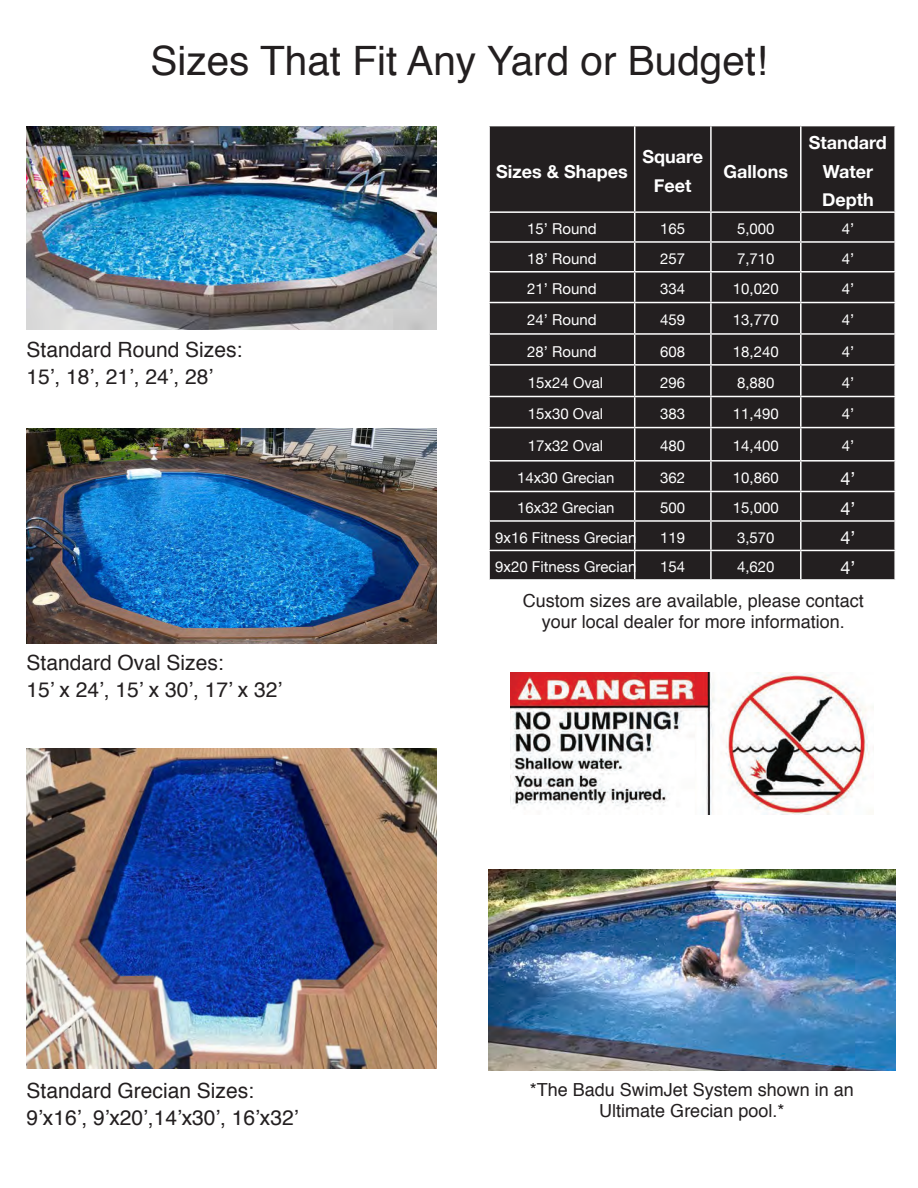
<style>
.page{position:relative;width:918px;height:1188px;background:#fff}
.page>*{position:absolute;margin:0;border:0;box-sizing:border-box;transform-origin:0 0}
.t1{font:40.5px "Helvetica";color:#231f20}
.t2{font:21px "Helvetica";color:#231f20}
.t3{font:18px/21px "Helvetica";color:#231f20;text-align:center}
.t4{font:700 18px/28.5px "Helvetica Neue";color:#fff;text-align:center}
.t5{font:18px "Helvetica Neue";color:#fff}
.t6{font:15px "Helvetica Neue";color:#fff}
.s1{font-family:"Arial"}
</style>
<div class="page">
<div style="left:490px;top:126px;width:404px;height:453px;background:#231f20"></div>
<hr style="left:634px;top:126px;width:1px;height:85px;background:#fff">
<hr style="left:710px;top:126px;width:2px;height:85px;background:#fff">
<hr style="left:800px;top:126px;width:2px;height:85px;background:#fff">
<hr style="left:488px;top:211px;width:147px;height:2px;background:#fff">
<hr style="left:635px;top:211px;width:76px;height:2px;background:#fff">
<hr style="left:711px;top:211px;width:90px;height:2px;background:#fff">
<hr style="left:710px;top:213px;width:2px;height:28px;background:#fff">
<hr style="left:801px;top:211px;width:95px;height:2px;background:#fff">
<hr style="left:800px;top:213px;width:2px;height:28px;background:#fff">
<hr style="left:488px;top:241px;width:147px;height:2px;background:#fff">
<hr style="left:635px;top:241px;width:76px;height:2px;background:#fff">
<hr style="left:711px;top:241px;width:90px;height:2px;background:#fff">
<hr style="left:710px;top:243px;width:2px;height:28px;background:#fff">
<hr style="left:801px;top:241px;width:95px;height:2px;background:#fff">
<hr style="left:800px;top:243px;width:2px;height:28px;background:#fff">
<hr style="left:488px;top:271px;width:147px;height:2px;background:#fff">
<hr style="left:635px;top:271px;width:76px;height:2px;background:#fff">
<svg style="left:634px;top:213px;width:1px;height:89px"></svg>
<hr style="left:711px;top:271px;width:90px;height:2px;background:#fff">
<hr style="left:710px;top:273px;width:2px;height:29px;background:#fff">
<hr style="left:801px;top:271px;width:95px;height:2px;background:#fff">
<hr style="left:800px;top:273px;width:2px;height:29px;background:#fff">
<hr style="left:488px;top:302px;width:147px;height:1px;background:#fff">
<hr style="left:635px;top:302px;width:76px;height:1px;background:#fff">
<hr style="left:634px;top:303px;width:1px;height:30px;background:#fff">
<hr style="left:711px;top:302px;width:90px;height:1px;background:#fff">
<hr style="left:710px;top:303px;width:2px;height:30px;background:#fff">
<hr style="left:801px;top:302px;width:95px;height:1px;background:#fff">
<hr style="left:800px;top:303px;width:2px;height:30px;background:#fff">
<hr style="left:488px;top:333px;width:147px;height:2px;background:#fff">
<hr style="left:635px;top:333px;width:76px;height:2px;background:#fff">
<svg style="left:634px;top:335px;width:1px;height:29px"></svg>
<hr style="left:711px;top:333px;width:90px;height:2px;background:#fff">
<hr style="left:710px;top:335px;width:2px;height:29px;background:#fff">
<hr style="left:801px;top:333px;width:95px;height:2px;background:#fff">
<hr style="left:800px;top:335px;width:2px;height:29px;background:#fff">
<hr style="left:488px;top:364px;width:147px;height:2px;background:#fff">
<hr style="left:635px;top:364px;width:76px;height:2px;background:#fff">
<hr style="left:634px;top:366px;width:1px;height:30px;background:#fff">
<hr style="left:711px;top:364px;width:90px;height:2px;background:#fff">
<hr style="left:710px;top:366px;width:2px;height:30px;background:#fff">
<hr style="left:801px;top:364px;width:95px;height:2px;background:#fff">
<hr style="left:800px;top:366px;width:2px;height:30px;background:#fff">
<hr style="left:488px;top:396px;width:147px;height:1px;background:#fff">
<hr style="left:635px;top:396px;width:76px;height:1px;background:#fff">
<hr style="left:634px;top:397px;width:1px;height:30px;background:#fff">
<hr style="left:711px;top:396px;width:90px;height:1px;background:#fff">
<hr style="left:710px;top:397px;width:2px;height:30px;background:#fff">
<hr style="left:801px;top:396px;width:95px;height:1px;background:#fff">
<hr style="left:800px;top:397px;width:2px;height:30px;background:#fff">
<hr style="left:488px;top:427px;width:147px;height:1px;background:#fff">
<hr style="left:635px;top:427px;width:76px;height:1px;background:#fff">
<hr style="left:634px;top:428px;width:1px;height:32px;background:#fff">
<hr style="left:711px;top:427px;width:90px;height:1px;background:#fff">
<hr style="left:710px;top:428px;width:2px;height:32px;background:#fff">
<hr style="left:801px;top:427px;width:95px;height:1px;background:#fff">
<hr style="left:800px;top:428px;width:2px;height:32px;background:#fff">
<hr style="left:488px;top:460px;width:147px;height:2px;background:#fff">
<hr style="left:635px;top:460px;width:76px;height:2px;background:#fff">
<hr style="left:711px;top:460px;width:90px;height:2px;background:#fff">
<hr style="left:710px;top:462px;width:2px;height:29px;background:#fff">
<hr style="left:801px;top:460px;width:95px;height:2px;background:#fff">
<hr style="left:800px;top:462px;width:2px;height:29px;background:#fff">
<hr style="left:488px;top:491px;width:147px;height:1px;background:#fff">
<hr style="left:635px;top:491px;width:76px;height:1px;background:#fff">
<hr style="left:711px;top:491px;width:90px;height:1px;background:#fff">
<hr style="left:710px;top:492px;width:2px;height:28px;background:#fff">
<hr style="left:801px;top:491px;width:95px;height:1px;background:#fff">
<hr style="left:800px;top:492px;width:2px;height:28px;background:#fff">
<hr style="left:488px;top:520px;width:147px;height:2px;background:#fff">
<hr style="left:635px;top:520px;width:76px;height:2px;background:#fff">
<hr style="left:711px;top:520px;width:90px;height:2px;background:#fff">
<hr style="left:710px;top:522px;width:2px;height:28px;background:#fff">
<hr style="left:801px;top:520px;width:95px;height:2px;background:#fff">
<hr style="left:800px;top:522px;width:2px;height:28px;background:#fff">
<hr style="left:488px;top:550px;width:147px;height:1px;background:#fff">
<hr style="left:635px;top:550px;width:76px;height:1px;background:#fff">
<svg style="left:634px;top:462px;width:1px;height:117px"></svg>
<hr style="left:711px;top:550px;width:90px;height:1px;background:#fff">
<hr style="left:710px;top:551px;width:2px;height:28px;background:#fff">
<hr style="left:801px;top:550px;width:95px;height:1px;background:#fff">
<hr style="left:800px;top:551px;width:2px;height:28px;background:#fff">
<img style="left:510px;top:672px;width:359px;height:143px">
<img style="left:27px;top:126px;width:409px;height:203px">
<img style="left:27px;top:428px;width:409px;height:216px">
<img style="left:488px;top:870px;width:407px;height:201px">
<img style="left:27px;top:749px;width:409px;height:320px">
<p class="t1" style="left:151px;top:30px;width:618px">Sizes That Fit Any Yard or Budget!</p>
<p class="t4" style="left:496px;top:157px;width:133px">Sizes &amp; Shapes</p>
<p class="t4" style="left:642px;top:143px;width:62px">Square<br>Feet</p>
<p class="t4" style="left:724px;top:157px;width:66px">Gallons</p>
<p class="t4" style="left:809px;top:129px;width:80px">Standard<br>Water<br>Depth</p>
<p class="t2" style="left:27px;top:333px;width:217px">Standard Round Sizes:</p>
<p class="t2" style="left:27px;top:360px;width:188px">15’, 18’, 21’, 24’, 28’</p>
<p class="t2" style="left:27px;top:647px;width:199px">Standard Oval Sizes:</p>
<p class="t2" style="left:27px;top:674px;width:257px">15’ x 24’, 15’ x 30’, 17’ x 32’</p>
<p class="t2" style="left:27px;top:1074px;width:229px">Standard Grecian Sizes:</p>
<p class="t2" style="left:27px;top:1101px;width:273px">9’x16’, 9’x20’,14’x30’, 16’x32’</p>
<p class="t6" style="left:527px;top:218px;width:71px">15’ Round</p>
<p class="t6" style="left:660px;top:218px;width:27px">165</p>
<p class="t6" style="left:737px;top:218px;width:39px">5,000</p>
<p class="t6" style="left:842px;top:218px;width:14px">4’</p>
<p class="t6" style="left:527px;top:248px;width:71px">18’ Round</p>
<p class="t6" style="left:660px;top:248px;width:27px">257</p>
<p class="t6" style="left:737px;top:248px;width:39px">7,710</p>
<p class="t6" style="left:842px;top:248px;width:14px">4’</p>
<p class="t6" style="left:527px;top:278px;width:71px">21’ Round</p>
<p class="t6" style="left:660px;top:278px;width:27px">334</p>
<p class="t6" style="left:733px;top:278px;width:47px">10,020</p>
<p class="t6" style="left:842px;top:278px;width:14px">4’</p>
<p class="t6" style="left:527px;top:309px;width:71px">24’ Round</p>
<p class="t6" style="left:660px;top:309px;width:27px">459</p>
<p class="t6" style="left:733px;top:309px;width:47px">13,770</p>
<p class="t6" style="left:842px;top:309px;width:14px">4’</p>
<p class="t6" style="left:527px;top:340px;width:71px">28’ Round</p>
<p class="t6" style="left:660px;top:340px;width:27px">608</p>
<p class="t6" style="left:733px;top:340px;width:47px">18,240</p>
<p class="t6" style="left:842px;top:340px;width:14px">4’</p>
<p class="t6" style="left:528px;top:372px;width:77px">15<span class="s1">x</span>24 Oval</p>
<p class="t6" style="left:660px;top:372px;width:27px">296</p>
<p class="t6" style="left:737px;top:372px;width:39px">8,880</p>
<p class="t6" style="left:842px;top:372px;width:14px">4’</p>
<p class="t6" style="left:528px;top:403px;width:77px">15<span class="s1">x</span>30 Oval</p>
<p class="t6" style="left:660px;top:403px;width:27px">383</p>
<p class="t6" style="left:733px;top:403px;width:47px">11,490</p>
<p class="t6" style="left:842px;top:403px;width:14px">4’</p>
<p class="t6" style="left:528px;top:435px;width:77px">17<span class="s1">x</span>32 Oval</p>
<p class="t6" style="left:660px;top:435px;width:27px">480</p>
<p class="t6" style="left:733px;top:435px;width:47px">14,400</p>
<p class="t6" style="left:842px;top:435px;width:14px">4’</p>
<p class="t6" style="left:517px;top:467px;width:99px">14<span class="s1">x</span>30 Grecian</p>
<p class="t6" style="left:660px;top:467px;width:27px">362</p>
<p class="t6" style="left:733px;top:467px;width:47px">10,860</p>
<p class="t5" style="left:840px;top:465px;width:17px">4’</p>
<p class="t6" style="left:517px;top:497px;width:99px">16<span class="s1">x</span>32 Grecian</p>
<p class="t6" style="left:660px;top:497px;width:27px">500</p>
<p class="t6" style="left:733px;top:497px;width:47px">15,000</p>
<p class="t5" style="left:840px;top:495px;width:17px">4’</p>
<p class="t6" style="left:495px;top:527px;width:143px">9<span class="s1">x</span>16 Fitness Grecian</p>
<p class="t6" style="left:660px;top:527px;width:27px">119</p>
<p class="t6" style="left:737px;top:527px;width:39px">3,570</p>
<p class="t5" style="left:840px;top:525px;width:17px">4’</p>
<p class="t6" style="left:495px;top:556px;width:143px">9<span class="s1">x</span>20 Fitness Grecian</p>
<p class="t6" style="left:660px;top:556px;width:27px">154</p>
<p class="t6" style="left:737px;top:556px;width:39px">4,620</p>
<p class="t5" style="left:840px;top:554px;width:17px">4’</p>
<p class="t3" style="left:523px;top:590px;width:343px">Custom sizes are available, please contact</p>
<p class="t3" style="left:542px;top:611px;width:305px">your local dealer for more information.</p>
<p class="t3" style="left:530px;top:1080px;width:326px">*The Badu SwimJet System shown in an<br>Ultimate Grecian pool.*</p>
</div>
